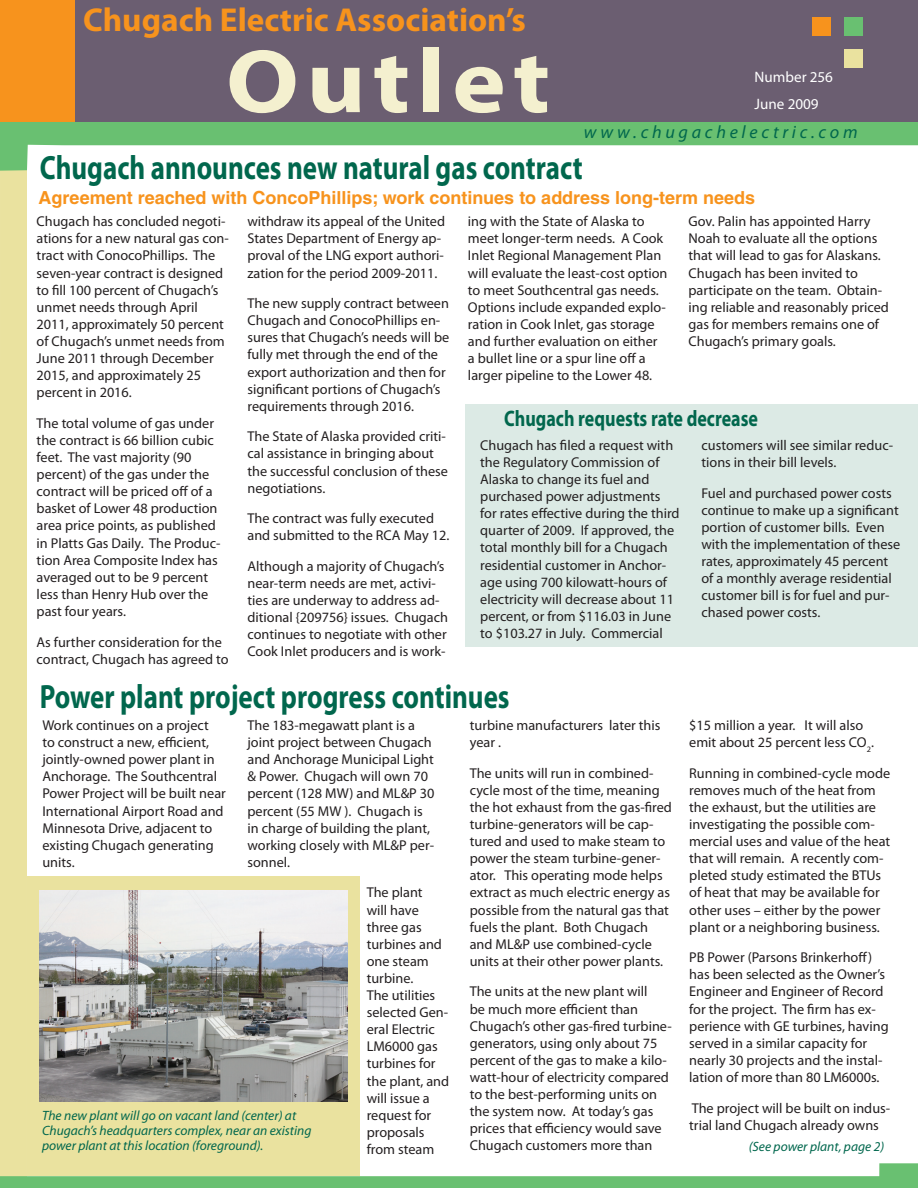
<style>
.page{position:relative;width:918px;height:1188px;background:#fff}
.page>*{position:absolute;margin:0;border:0;box-sizing:border-box;transform-origin:0 0}
.t1{font:700 90.6px "Myriad Pro";letter-spacing:.07em;color:#f4f0cf;scale:1.12 1}
.t2{font:700 33.75px "Myriad Pro";color:#01674d;scale:.8 1}
.t3{font:700 33.3px "Myriad Pro";color:#f7931d}
.t4{font:700 22.5px "Myriad Pro";color:#01674d;scale:.8 1}
.t5{font:700 18px "Helvetica";color:#f7931d}
.t6{font:italic 18px "Myriad Pro";letter-spacing:.21em;color:#01674d}
.t7{font:15.15px/27.2px "Myriad Pro";color:#fff}
.t8{font:14.25px/17.1px "Myriad Pro";color:#231f20}
.t9{font:italic 13.5px/15px "Myriad Pro";color:#01674d}
</style>
<div class="page">
<div style="left:74px;top:0;width:844px;height:131px;background:#6b5e71"></div>
<div style="left:0;top:0;width:74px;height:131px;background:#f7931d"></div>
<div style="left:0;top:155px;width:27px;height:1033px;background:#eae29f"></div>
<svg style="left:0;top:122px;width:918px;height:49px"></svg>
<div style="left:844px;top:17px;width:19px;height:18px;background:#69c071"></div>
<div style="left:844px;top:49px;width:19px;height:19px;background:#eae29f"></div>
<div style="left:812px;top:17px;width:19px;height:18px;background:#f7931d"></div>
<svg style="left:0;top:1163px;width:918px;height:25px"></svg>
<div style="left:27px;top:876px;width:333px;height:300px;background:#eae29f"></div>
<img style="left:39px;top:890px;width:309px;height:212px">
<div style="left:465px;top:405px;width:453px;height:242px;background:#dceae5"></div>
<h3 class="t3" style="left:83px;top:-2px;width:444px">Chugach Electric Association’s</h3>
<h1 class="t1" style="left:226px;top:23px;width:291px">Outlet</h1>
<p class="t7" style="left:755px;top:63px;width:80px">Number 256<br>June 2009</p>
<p class="t6" style="left:584px;top:121px;width:275px">www.chugachelectric.com</p>
<h2 class="t2" style="left:40px;top:146px;width:680px">Chugach announces new natural gas contract</h2>
<p class="t5" style="left:39px;top:187px;width:718px">Agreement reached with ConcoPhillips; work continues to address long-term needs</p>
<p class="t8" style="left:37px;top:213px;width:194px">Chugach has concluded negoti&shy;ations for a new natural gas con&shy;tract with ConocoPhillips. The seven-year contract is designed to fill 100 percent of Chugach’s unmet needs through April<br>2011, approximately 50 percent of Chugach’s unmet needs from<br>June 2011 through December<br>2015, and approximately 25 percent in 2016.</p>
<p class="t8" style="left:37px;top:414px;width:185px">The total volume of gas under the contract is 66 billion cubic feet. The vast majority (90 percent) of the gas under the contract will be priced off of a basket of Lower 48 production area price points, as published in Platts Gas Daily. The Produc&shy;tion Area Composite Index has averaged out to be 9 percent less than Henry Hub over the past four years.</p>
<p class="t8" style="left:37px;top:633px;width:194px">As further consideration for the contract, Chugach has agreed to</p>
<p class="t8" style="left:247px;top:213px;width:199px">withdraw its appeal of the United<br>States Department of Energy ap&shy;proval of the LNG export authori&shy;zation for the period 2009-2011.</p>
<p class="t8" style="left:247px;top:295px;width:203px">The new supply contract between<br>Chugach and ConocoPhillips en&shy;sures that Chugach’s needs will be fully met through the end of the export authorization and then for significant portions of Chugach’s requirements through 2016.</p>
<p class="t8" style="left:247px;top:428px;width:202px">The State of Alaska provided criti&shy;cal assistance in bringing about the successful conclusion of these negotiations.</p>
<p class="t8" style="left:247px;top:510px;width:203px">The contract was fully executed and submitted to the RCA May 12.</p>
<p class="t8" style="left:247px;top:557px;width:202px">Although a majority of Chugach’s near-term needs are met, activi&shy;ties are underway to address ad&shy;ditional {209756} issues. Chugach continues to negotiate with other Cook Inlet producers and is work-</p>
<p class="t8" style="left:468px;top:213px;width:201px">ing with the State of Alaska to meet longer-term needs. A Cook<br>Inlet Regional Management Plan will evaluate the least-cost option to meet Southcentral gas needs.<br>Options include expanded explo&shy;ration in Cook Inlet, gas storage and further evaluation on either a bullet line or a spur line off a larger pipeline to the Lower 48.</p>
<p class="t8" style="left:689px;top:213px;width:202px">Gov. Palin has appointed Harry<br>Noah to evaluate all the options that will lead to gas for Alaskans.<br>Chugach has been invited to participate on the team. Obtain&shy;ing reliable and reasonably priced gas for members remains one of<br>Chugach’s primary goals.</p>
<h3 class="t4" style="left:504px;top:404px;width:319px">Chugach requests rate decrease</h3>
<p class="t8" style="left:480px;top:436px;width:201px">Chugach has filed a request with the Regulatory Commission of<br>Alaska to change its fuel and purchased power adjustments for rates effective during the third quarter of 2009. If approved, the total monthly bill for a Chugach residential customer in Anchor&shy;age using 700 kilowatt-hours of electricity will decrease about 11 percent, or from $116.03 in June to $103.27 in July. Commercial</p>
<p class="t8" style="left:701px;top:436px;width:193px">customers will see similar reduc&shy;tions in their bill levels.</p>
<p class="t8" style="left:701px;top:484px;width:200px">Fuel and purchased power costs continue to make up a significant portion of customer bills. Even with the implementation of these rates, approximately 45 percent of a monthly average residential customer bill is for fuel and pur&shy;chased power costs.</p>
<h2 class="t2" style="left:40px;top:674px;width:589px">Power plant project progress continues</h2>
<p class="t8" style="left:42px;top:717px;width:185px">Work continues on a project<br>to construct a new, efficient, jointly-owned power plant in<br>Anchorage. The Southcentral<br>Power Project will be built near<br>International Airport Road and<br>Minnesota Drive, adjacent to existing Chugach generating units.</p>
<p class="t8" style="left:248px;top:717px;width:189px">The 183-megawatt plant is a joint project between Chugach and Anchorage Municipal Light &amp; Power. Chugach will own 70 percent (128 MW) and ML&amp;P 30 percent (55 MW ). Chugach is in charge of building the plant, working closely with ML&amp;P per&shy;sonnel.</p>
<p class="t8" style="left:367px;top:884px;width:84px">The plant<br>will have three gas turbines and one steam turbine.<br>The utilities selected Gen&shy;eral Electric<br>LM6000 gas turbines for the plant, and will issue a request for proposals from steam</p>
<p class="t9" style="left:42px;top:1107px;width:271px">The new plant will go on vacant land (center) at<br>Chugach’s headquarters complex, near an existing power plant at this location (foreground).</p>
<p class="t8" style="left:470px;top:717px;width:192px">turbine manufacturers later this year .</p>
<p class="t8" style="left:470px;top:764px;width:204px">The units will run in combined&shy;cycle most of the time, meaning the hot exhaust from the gas-fired turbine-generators will be cap&shy;tured and used to make steam to power the steam turbine-gener&shy;ator. This operating mode helps extract as much electric energy as possible from the natural gas that fuels the plant. Both Chugach and ML&amp;P use combined-cycle units at their other power plants.</p>
<p class="t8" style="left:470px;top:983px;width:204px">The units at the new plant will<br>be much more efficient than<br>Chugach’s other gas-fired turbine&shy;generators, using only about 75 percent of the gas to make a kilo&shy;watt-hour of electricity compared to the best-performing units on the system now. At today’s gas prices that efficiency would save<br>Chugach customers more than</p>
<p class="t8" style="left:689px;top:717px;width:186px">$15 million a year. It will also emit about 25 percent less CO<sub>2</sub>.</p>
<p class="t8" style="left:689px;top:764px;width:203px">Running in combined-cycle mode removes much of the heat from the exhaust, but the utilities are investigating the possible com&shy;mercial uses and value of the heat that will remain. A recently com&shy;pleted study estimated the BTUs of heat that may be available for other uses – either by the power plant or a neighboring business.</p>
<p class="t8" style="left:689px;top:949px;width:201px">PB Power (Parsons Brinkerhoff) has been selected as the Owner’s<br>Engineer and Engineer of Record for the project. The firm has ex&shy;perience with GE turbines, having served in a similar capacity for nearly 30 projects and the instal&shy;lation of more than 80 LM6000s.</p>
<p class="t8" style="left:689px;top:1099px;width:202px">The project will be built on indus&shy;trial land Chugach already owns</p>
<p class="t9" style="left:749px;top:1139px;width:137px">(See power plant, page 2)</p>
</div>
